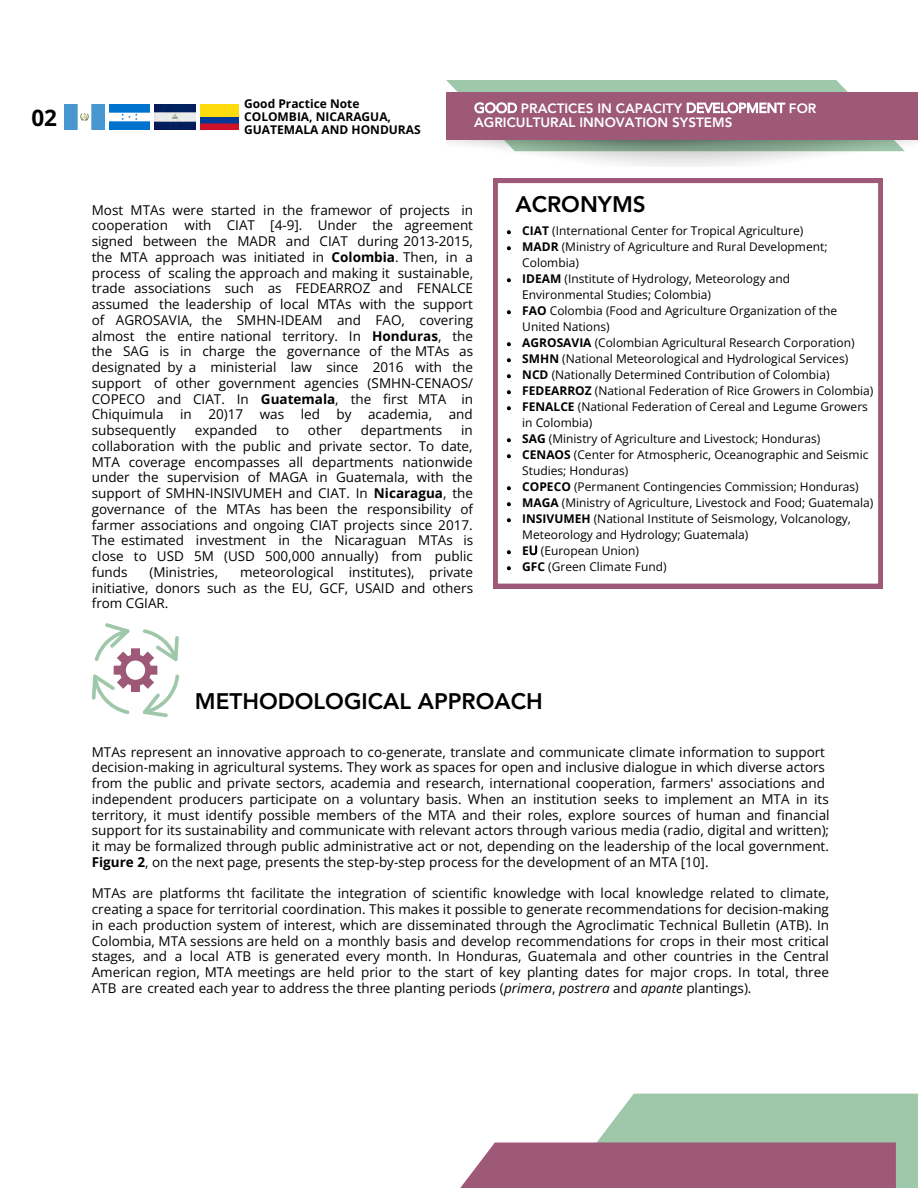
<style>
.page{position:relative;width:918px;height:1188px;background:#fff}
.page>*{position:absolute;margin:0;border:0;box-sizing:border-box;transform-origin:0 0}
.t1{font:800 22.5px "Avenir LT Pro";color:#000}
.t2{font:700 22.5px "Open Sans";color:#000}
.t3{font:13.5px/15.8px "Open Sans";color:#000;text-align:justify}
.t4{font:800 13.5px "Avenir LT Pro";color:#fff}
.t5{font:12px/16px "Open Sans";color:#000}
.t6{font:700 12px/13px "Open Sans";color:#000}
.s1{font-family:"Avenir LT";font-weight:400}
.s2{font-weight:700}
.s3{font-style:italic}
</style>
<div class="page">
<svg style="left:446px;top:80px;width:459px;height:61px;background:#acc6b1"></svg>
<img style="left:493px;top:140px;width:308px;height:11px">
<div style="left:446px;top:93px;width:472px;height:47px;background:#9d5977"></div>
<div style="left:597px;top:1094px;width:321px;height:94px;background:#9fc7aa"></div>
<div style="left:460px;top:1142px;width:436px;height:46px;background:#9d5977"></div>
<img style="left:200px;top:105px;width:38px;height:25px">
<img style="left:65px;top:105px;width:39px;height:25px">
<img style="left:110px;top:105px;width:39px;height:25px">
<img style="left:155px;top:105px;width:40px;height:25px">
<svg style="left:92px;top:623px;width:87px;height:94px"></svg>
<svg style="left:493px;top:179px;width:390px;height:409px"></svg>
<svg style="left:507px;top:230px;width:4px;height:4px"></svg>
<svg style="left:507px;top:246px;width:4px;height:4px"></svg>
<svg style="left:507px;top:278px;width:4px;height:4px"></svg>
<svg style="left:507px;top:310px;width:4px;height:4px"></svg>
<svg style="left:507px;top:342px;width:4px;height:4px"></svg>
<svg style="left:507px;top:358px;width:4px;height:4px"></svg>
<svg style="left:507px;top:374px;width:4px;height:4px"></svg>
<svg style="left:507px;top:390px;width:4px;height:4px"></svg>
<svg style="left:507px;top:406px;width:4px;height:4px"></svg>
<svg style="left:507px;top:438px;width:4px;height:4px"></svg>
<svg style="left:507px;top:454px;width:4px;height:4px"></svg>
<svg style="left:507px;top:486px;width:4px;height:4px"></svg>
<svg style="left:507px;top:502px;width:4px;height:4px"></svg>
<svg style="left:507px;top:518px;width:4px;height:4px"></svg>
<svg style="left:507px;top:550px;width:4px;height:4px"></svg>
<svg style="left:507px;top:566px;width:4px;height:4px"></svg>
<p class="t6" style="left:244px;top:97px;width:117px">Good Practice Note</p>
<p class="t6" style="left:244px;top:110px;width:178px">COLOMBIA, NICARAGUA,<br>GUATEMALA AND HONDURAS</p>
<p class="t4" style="left:474px;top:102px;width:344px"><span class="s1">GOOD</span> PRACTICES IN CAPACITY <span class="s1">DEVELOPMENT</span> FOR</p>
<p class="t2" style="left:31px;top:102px;width:27px">02</p>
<p class="t4" style="left:474px;top:117px;width:260px">AGRICULTURAL INNOVATION SYSTEMS</p>
<p class="t3" style="left:92px;top:201px;width:383px">Most MTAs were started in the framewor of projects in cooperation with CIAT [4-9]. Under the agreement signed between the MADR and CIAT during 2013-2015, the MTA approach was initiated in <span class="s2">Colombia</span>. Then, in a process of scaling the approach and making it sustainable, trade associations such as FEDEARROZ and FENALCE assumed the leadership of local MTAs with the support of AGROSAVIA, the SMHN-IDEAM and FAO, covering almost the entire national territory. In <span class="s2">Honduras</span>, the the SAG is in charge the governance of the MTAs as designated by a ministerial law since 2016 with the support of other government agencies (SMHN-CENAOS/ COPECO and CIAT. In <span class="s2">Guatemala</span>, the first MTA in Chiquimula in 20)17 was led by academia, and subsequently</p>
<p class="t3" style="left:195px;top:422px;width:64px">expanded</p>
<p class="t3" style="left:276px;top:422px;width:14px">to</p>
<p class="t3" style="left:308px;top:422px;width:36px">other</p>
<p class="t3" style="left:361px;top:422px;width:83px">departments</p>
<p class="t3" style="left:92px;top:422px;width:383px;text-indent:369px">in collaboration with the public and private sector. To date, MTA coverage encompasses all departments nationwide under the supervision of MAGA in Guatemala, with the support of SMHN-INSIVUMEH and CIAT. In <span class="s2">Nicaragua</span>, the governance of the MTAs has been the responsibility of farmer associations and ongoing CIAT projects since 2017.<br>The estimated investment in the Nicaraguan MTAs is close to USD 5M (USD 500,000 annually) from public funds</p>
<p class="t3" style="left:92px;top:564px;width:383px;text-indent:148px">meteorological institutes), private initiative, donors such as the EU, GCF, USAID and others from CGIAR.</p>
<p class="t3" style="left:149px;top:564px;width:70px">(Ministries,</p>
<p class="t1" style="left:515px;top:195px;width:132px">ACRONYMS</p>
<p class="t5" style="left:522px;top:222px;width:353px"><span class="s2">CIAT</span> (International Center for Tropical Agriculture)<br><span class="s2">MADR</span> (Ministry of Agriculture and Rural Development; Colombia)<br><span class="s2">IDEAM</span> (Institute of Hydrology, Meteorology and Environmental Studies; Colombia)<br><span class="s2">FAO</span> Colombia (Food and Agriculture Organization of the United Nations)<br><span class="s2">AGROSAVIA</span> (Colombian Agricultural Research Corporation)<br><span class="s2">SMHN</span> (National Meteorological and Hydrological Services)<br><span class="s2">NCD</span> (Nationally Determined Contribution of Colombia)<br><span class="s2">FEDEARROZ</span> (National Federation of Rice Growers in Colombia)<br><span class="s2">FENALCE</span> (National Federation of Cereal and Legume Growers in Colombia)<br><span class="s2">SAG</span> (Ministry of Agriculture and Livestock; Honduras)<br><span class="s2">CENAOS</span> (Center for Atmospheric, Oceanographic and Seismic Studies; Honduras)<br><span class="s2">COPECO</span> (Permanent Contingencies Commission; Honduras)<br><span class="s2">MAGA</span> (Ministry of Agriculture, Livestock and Food; Guatemala)<br><span class="s2">INSIVUMEH</span> (National Institute of Seismology, Volcanology, Meteorology and Hydrology; Guatemala)<br><span class="s2">E</span>U (European Union)<br><span class="s2">GFC</span> (Green Climate Fund)</p>
<p class="t1" style="left:195px;top:692px;width:349px">METHODOLOGICAL APPROACH</p>
<p class="t3" style="left:92px;top:744px;width:739px;text-align:left">MTAs represent an innovative approach to co-generate, translate and communicate climate information to support decision-making in agricultural systems. They work as spaces for open and inclusive dialogue in which diverse actors from the public and private sectors, academia and research, international cooperation, farmers' associations and independent producers participate on a voluntary basis. When an institution seeks to implement an MTA in its territory, it must identify possible members of the MTA and their roles, explore sources of human and financial support for its sustainability and communicate with relevant actors through various media (radio, digital and written); it may be formalized through public administrative act or not, depending on the leadership of the local government.<br><span class="s2">Figure 2</span>, on the next page, presents the step-by-step process for the development of an MTA [10].</p>
<p class="t3" style="left:92px;top:885px;width:739px">MTAs are platforms tht facilitate the integration of scientific knowledge with local knowledge related to climate, creating a space for territorial coordination. This makes it possible to generate recommendations for decision-making in each production system of interest, which are disseminated through the Agroclimatic Technical Bulletin (ATB). In Colombia, MTA sessions are held on a monthly basis and develop recommendations for crops in their most critical stages, and a local ATB is generated every month. In Honduras, Guatemala and other countries in the Central American region, MTA meetings are held prior to the start of key planting dates for major crops. In total, three ATB are created each year to address the three planting periods (<span class="s3">primera</span>, <span class="s3">postrera</span> and <span class="s3">apante</span> plantings).</p>
</div>
